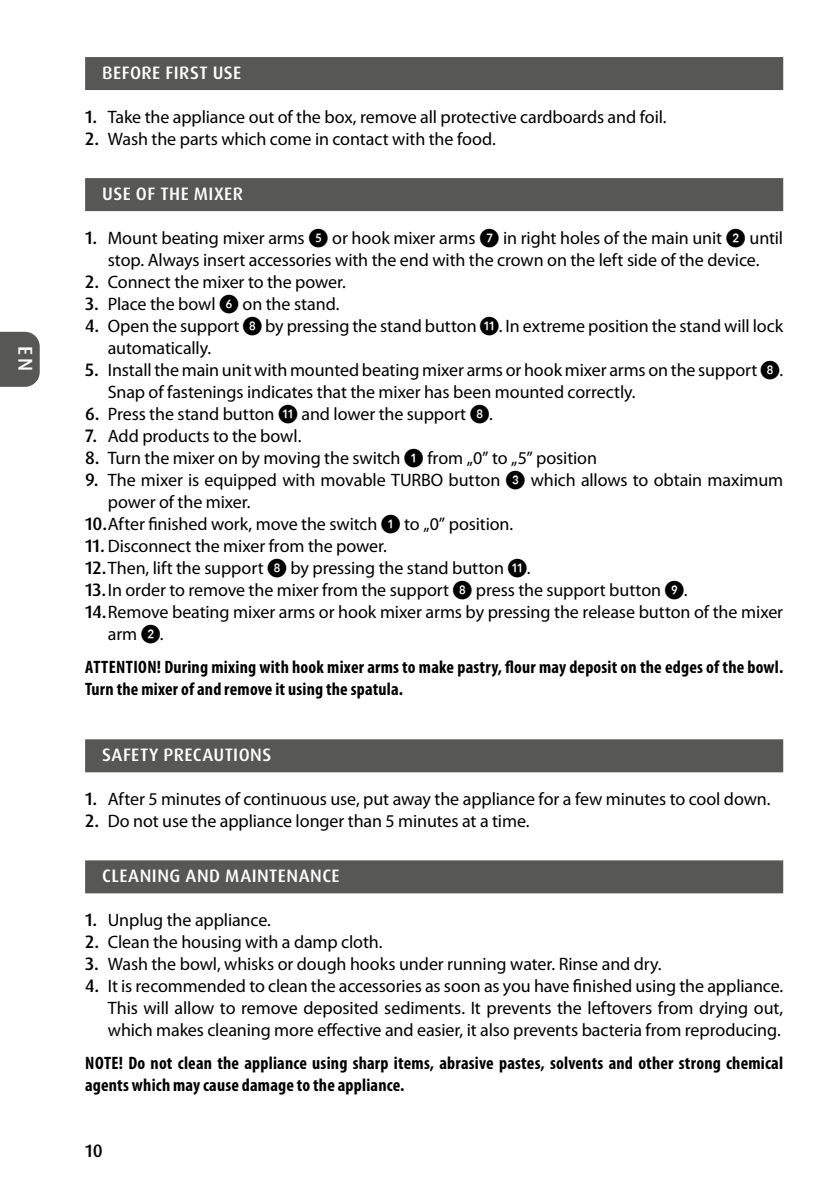
<style>
.page{position:relative;width:840px;height:1191px;background:#fff}
.page>*{position:absolute;margin:0;border:0;box-sizing:border-box;transform-origin:0 0}
.t1{font:500 20px "Dax Pro";color:#fff}
.t2{font:18px/22px "Myriad Pro";letter-spacing:-.005em;color:#000}
.t3{font:700 condensed 18px/22px "Myriad Pro";letter-spacing:.01em;color:#000}
.t4{font:500 18px "Dax Pro";letter-spacing:.025em;color:#fff}
.t5{font:500 18px "Dax Pro";color:#000}
.s1{font-family:"Dax Pro";font-weight:500}
.s2{font-family:"Lato"}
</style>
<div class="page">
<svg style="left:0;top:332px;width:40px;height:55px;background:#5f5f5e"></svg>
<div style="left:85px;top:57px;width:697px;height:33px;background:#575756"></div>
<div style="left:85px;top:178px;width:697px;height:33px;background:#575756"></div>
<div style="left:85px;top:739px;width:697px;height:33px;background:#575756"></div>
<div style="left:85px;top:860px;width:697px;height:33px;background:#575756"></div>
<p class="t1" style="left:38px;top:346px;width:26px;rotate:90deg">EN</p>
<p class="t4" style="left:102px;top:61px;width:140px">BEFORE FIRST USE</p>
<p class="t2" style="left:85px;top:106px;width:582px"><span class="s1">1.</span> Take the appliance out of the box, remove all protective cardboards and foil.</p>
<p class="t2" style="left:85px;top:128px;width:412px"><span class="s1">2.</span> Wash the parts which come in contact with the food.</p>
<p class="t4" style="left:102px;top:182px;width:142px">USE OF THE MIXER</p>
<p class="t2" style="left:85px;top:227px;width:699px;text-align:center"><span class="s1">1.</span> Mount beating mixer arms <span class="s2">❺</span> or hook mixer arms <span class="s2">❼</span> in right holes of the main unit <span class="s2">❷</span> until stop. Always insert accessories with the end with the crown on the left side of the device.</p>
<p class="t2" style="left:85px;top:271px;width:262px"><span class="s1">2.</span> Connect the mixer to the power.</p>
<p class="t2" style="left:85px;top:293px;width:256px"><span class="s1">3.</span> Place the bowl <span class="s2">❻</span> on the stand.</p>
<p class="t2" style="left:108px;top:315px;width:676px;text-indent:-23px"><span class="s1">4.</span> Open the support <span class="s2">❽</span> by pressing the stand button <span class="s2">⓫</span>. In extreme position the stand will lock automatically.</p>
<p class="t2" style="left:108px;top:359px;width:676px;text-indent:-23px"><span class="s1">5.</span> Install the main unit with mounted beating mixer arms or hook mixer arms on the support<span class="s2">❽</span>.<br>Snap of fastenings indicates that the mixer has been mounted correctly.</p>
<p class="t2" style="left:85px;top:403px;width:409px"><span class="s1">6.</span> Press the stand button <span class="s2">⓫</span> and lower the support <span class="s2">❽</span>.</p>
<p class="t2" style="left:85px;top:425px;width:218px"><span class="s1">7.</span> Add products to the bowl.</p>
<p class="t2" style="left:85px;top:447px;width:513px"><span class="s1">8.</span> Turn the mixer on by moving the switch <span class="s2">❶</span> from „0” to „5” position</p>
<p class="t2" style="left:85px;top:469px;width:699px"><span class="s1">9.</span> The mixer is equipped with movable TURBO button <span class="s2">❸</span> which allows to obtain maximum</p>
<p class="t2" style="left:108px;top:491px;width:144px">power of the mixer.</p>
<p class="t2" style="left:85px;top:513px;width:429px"><span class="s1">10.</span>After finished work, move the switch <span class="s2">❶</span> to „0” position.</p>
<p class="t2" style="left:85px;top:535px;width:303px"><span class="s1">11.</span> Disconnect the mixer from the power.</p>
<p class="t2" style="left:85px;top:557px;width:446px"><span class="s1">12.</span>Then, lift the support <span class="s2">❽</span> by pressing the stand button <span class="s2">⓫</span>.</p>
<p class="t2" style="left:85px;top:579px;width:603px"><span class="s1">13.</span>In order to remove the mixer from the support <span class="s2">❽</span> press the support button <span class="s2">❾</span>.</p>
<p class="t2" style="left:85px;top:601px;width:699px"><span class="s1">14.</span>Remove beating mixer arms or hook mixer arms by pressing the release button of the mixer</p>
<p class="t2" style="left:108px;top:623px;width:57px">arm <span class="s2">❷</span>.</p>
<p class="t3" style="left:85px;top:656px;width:699px">ATTENTION! During mixing with hook mixer arms to make pastry, flour may deposit on the edges of the bowl.<br>Turn the mixer of and remove it using the spatula.</p>
<p class="t4" style="left:102px;top:743px;width:170px">SAFETY PRECAUTIONS</p>
<p class="t2" style="left:85px;top:788px;width:686px"><span class="s1">1.</span> After 5 minutes of continuous use, put away the appliance for a few minutes to cool down.</p>
<p class="t2" style="left:85px;top:810px;width:445px"><span class="s1">2.</span> Do not use the appliance longer than 5 minutes at a time.</p>
<p class="t4" style="left:102px;top:864px;width:239px">CLEANING AND MAINTENANCE</p>
<p class="t2" style="left:85px;top:909px;width:187px"><span class="s1">1.</span> Unplug the appliance.</p>
<p class="t2" style="left:85px;top:931px;width:299px"><span class="s1">2.</span> Clean the housing with a damp cloth.</p>
<p class="t2" style="left:85px;top:953px;width:577px"><span class="s1">3.</span> Wash the bowl, whisks or dough hooks under running water. Rinse and dry.</p>
<p class="t2" style="left:108px;top:975px;width:676px;text-align:justify;text-indent:-23px"><span class="s1">4.</span> It is recommended to clean the accessories as soon as you have finished using the appliance.<br>This will allow to remove deposited sediments. It prevents the leftovers from drying out, which makes cleaning more effective and easier, it also prevents bacteria from reproducing.</p>
<p class="t3" style="left:85px;top:1052px;width:699px">NOTE! Do not clean the appliance using sharp items, abrasive pastes, solvents and other strong chemical agents which may cause damage to the appliance.</p>
<p class="t5" style="left:85px;top:1139px;width:19px">10</p>
</div>
